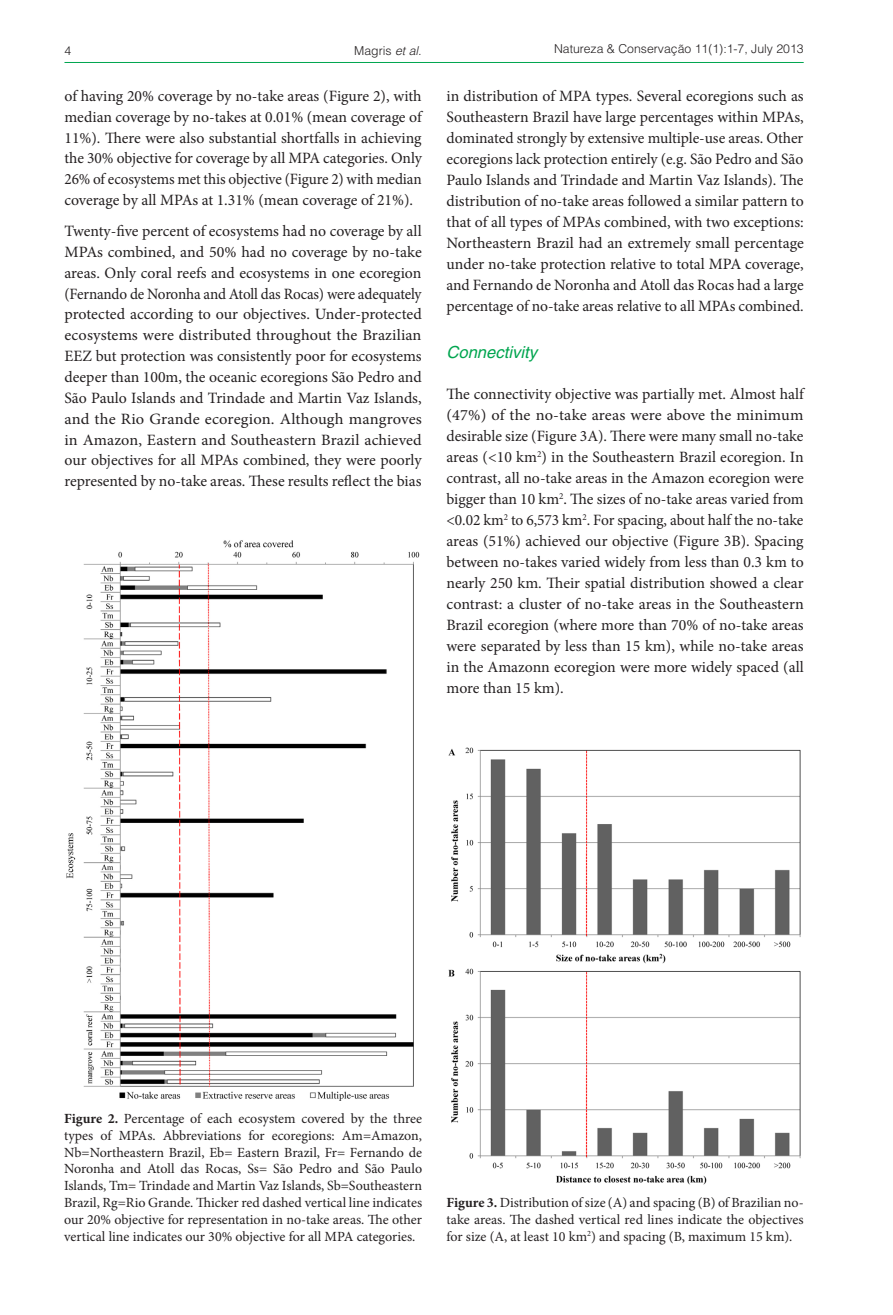
<style>
.page{position:relative;width:893px;height:1315px;background:#fff}
.page>*{position:absolute;margin:0;border:0;box-sizing:border-box;transform-origin:0 0}
.Sub-título___2o_níve{font:italic 16.62px "Helvetica";color:#00a54f}
.Corpo{font:15.75px/21px "Minion Pro";letter-spacing:-.005em;color:#231f20;text-align:justify}
._1__Legenda_figura{font:14px/16.8px "Minion Pro";color:#231f20;text-align:justify}
.t1{font:300 12.25px "Helvetica";color:#231f20}
.s1{font-style:italic}
.s2{font-weight:700}
</style>
<div class="page">
<hr style="left:64px;top:62px;width:740px;height:1px;background:#00a54f">
<img style="left:66px;top:540px;width:354px;height:561px">
<img style="left:448px;top:747px;width:353px;height:438px">
<p class="t1" style="left:64px;top:43px;width:8px">4</p>
<p class="t1" style="left:354px;top:43px;width:69px">Magris <span class="s1">et al.</span></p>
<p class="t1" style="left:554px;top:41px;width:251px">Natureza &amp; Conservação 11(1):1-7, July 2013</p>
<p class="Corpo" style="left:446px;top:85px;width:359px">in distribution of MPA types. Several ecoregions such as Southeastern Brazil have large percentages within MPAs, dominated strongly by extensive multiple-use areas. Other ecoregions lack protection entirely (e.g. São Pedro and São Paulo Islands and Trindade and Martin Vaz Islands). The distribution of no-take areas followed a similar pattern to that of all types of MPAs combined, with two exceptions:<br>Northeastern Brazil had an extremely small percentage under no-take protection relative to total MPA coverage, and Fernando de Noronha and Atoll das Rocas had a large percentage of no-take areas relative to all MPAs combined.</p>
<p class="Sub-título___2o_níve" style="left:446px;top:342px;width:92px">Connectivity</p>
<p class="Corpo" style="left:446px;top:383px;width:359px">The connectivity objective was partially met. Almost half (47%) of the no-take areas were above the minimum desirable size (Figure 3A). There were many small no-take areas (&lt;10 km<sup>2</sup>) in the Southeastern Brazil ecoregion. In contrast, all no-take areas in the Amazon ecoregion were bigger than 10 km<sup>2</sup>. The sizes of no-take areas varied from &lt;0.02 km<sup>2</sup> to 6,573 km<sup>2</sup>. For spacing, about half the no-take areas (51%) achieved our objective (Figure 3B). Spacing between no-takes varied widely from less than 0.3 km to nearly 250 km. Their spatial distribution showed a clear contrast: a cluster of no-take areas in the Southeastern Brazil ecoregion (where more than 70% of no-take areas were separated by less than 15 km), while no-take areas in the Amazonn ecoregion were more widely spaced (all more than 15 km).</p>
<p class="Corpo" style="left:64px;top:85px;width:359px">of having 20% coverage by no-take areas (Figure 2), with median coverage by no-takes at 0.01% (mean coverage of 11%). There were also substantial shortfalls in achieving the 30% objective for coverage by all MPA categories. Only 26% of ecosystems met this objective (Figure 2) with median coverage by all MPAs at 1.31% (mean coverage of 21%).</p>
<p class="Corpo" style="left:64px;top:220px;width:359px">Twenty-five percent of ecosystems had no coverage by all MPAs combined, and 50% had no coverage by no-take areas. Only coral reefs and ecosystems in one ecoregion (Fernando de Noronha and Atoll das Rocas) were adequately protected according to our objectives. Under-protected ecosystems were distributed throughout the Brazilian EEZ but protection was consistently poor for ecosystems deeper than 100m, the oceanic ecoregions São Pedro and São Paulo Islands and Trindade and Martin Vaz Islands, and the Rio Grande ecoregion. Although mangroves in Amazon, Eastern and Southeastern Brazil achieved our objectives for all MPAs combined, they were poorly represented by no-take areas. These results reflect the bias</p>
<p class="_1__Legenda_figura" style="left:64px;top:1110px;width:360px"><span class="s2">Figure 2.</span> Percentage of each ecosystem covered by the three types of MPAs. Abbreviations for ecoregions: Am=Amazon, Nb=Northeastern Brazil, Eb= Eastern Brazil, Fr= Fernando de Noronha and Atoll das Rocas, Ss= São Pedro and São Paulo Islands, Tm= Trindade and Martin Vaz Islands, Sb=Southeastern Brazil, Rg=Rio Grande. Thicker red dashed vertical line indicates our 20% objective for representation in no-take areas. The other vertical line indicates our 30% objective for all MPA categories.</p>
<p class="_1__Legenda_figura" style="left:446px;top:1194px;width:359px"><span class="s2">Figure 3.</span> Distribution of size (A) and spacing (B) of Brazilian no&shy;take areas. The dashed vertical red lines indicate the objectives for size (A, at least 10 km<sup>2</sup>) and spacing (B, maximum 15 km).</p>
</div>
